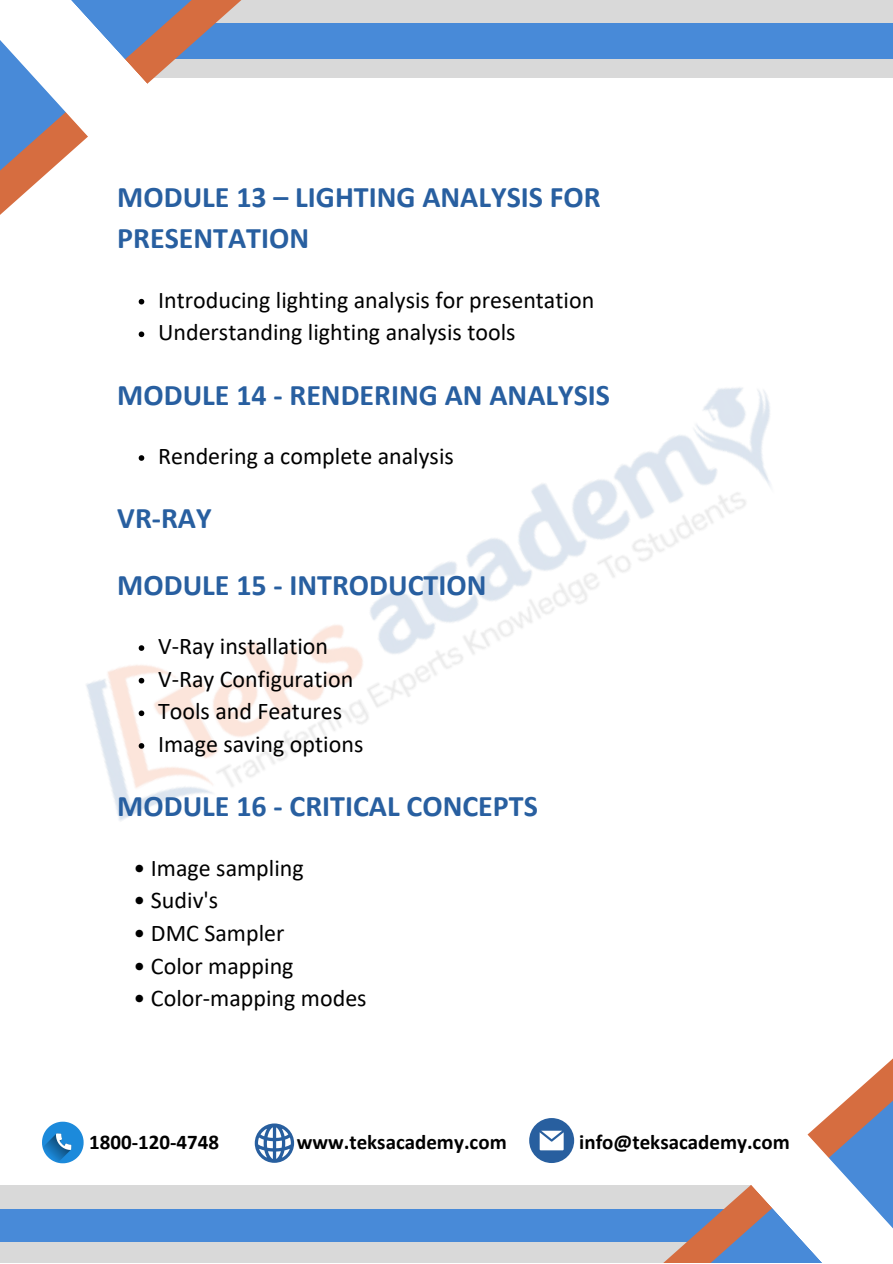
<style>
.page{position:relative;width:893px;height:1264px;background:#fff}
.page>*{position:absolute;margin:0;border:0;box-sizing:border-box;transform-origin:0 0}
.t1{font:700 30px/41.5px "Calibri";color:#285fa0}
.t2{font:24px/32.5px "Calibri";color:#000}
.t3{font:700 21px "Calibri";color:#000}
</style>
<div class="page">
<img style="left:86px;top:387px;width:685px;height:434px">
<svg style="left:139px;top:455px;width:5px;height:6px"></svg>
<svg style="left:139px;top:645px;width:5px;height:6px"></svg>
<svg style="left:139px;top:678px;width:5px;height:5px"></svg>
<svg style="left:139px;top:710px;width:5px;height:6px"></svg>
<svg style="left:139px;top:743px;width:5px;height:5px"></svg>
<div style="left:0;top:1185px;width:892px;height:77px;background:#d9d9d9"></div>
<div style="left:0;top:1208px;width:892px;height:33px;background:#488ad8"></div>
<svg style="left:580px;top:1059px;width:312px;height:203px"></svg>
<svg style="left:743px;top:1125px;width:149px;height:137px"></svg>
<div style="left:0;top:0;width:892px;height:78px;background:#d9d9d9"></div>
<div style="left:0;top:23px;width:892px;height:35px;background:#488ad8"></div>
<svg style="left:0;top:0;width:375px;height:410px"></svg>
<svg style="left:0;top:0;width:150px;height:140px"></svg>
<svg style="left:42px;top:1121px;width:42px;height:42px"></svg>
<svg style="left:529px;top:1118px;width:45px;height:44px"></svg>
<svg style="left:255px;top:1123px;width:39px;height:39px"></svg>
<p class="t1" style="left:117px;top:178px;width:485px">MODULE 13 – LIGHTING ANALYSIS FOR<br>PRESENTATION</p>
<p class="t2" style="left:158px;top:285px;width:437px">Introducing lighting analysis for presentation<br>Understanding lighting analysis tools</p>
<p class="t1" style="left:117px;top:376px;width:494px">MODULE 14 - RENDERING AN ANALYSIS</p>
<p class="t2" style="left:158px;top:442px;width:297px">Rendering a complete analysis</p>
<p class="t1" style="left:117px;top:500px;width:96px">VR-RAY</p>
<p class="t1" style="left:117px;top:566px;width:370px">MODULE 15 - INTRODUCTION</p>
<p class="t2" style="left:158px;top:632px;width:207px">V-Ray installation<br>V-Ray Configuration<br>Tools and Features<br>Image saving options</p>
<p class="t1" style="left:117px;top:788px;width:422px">MODULE 16 - CRITICAL CONCEPTS</p>
<p class="t2" style="left:133px;top:853px;width:172px">• Image sampling</p>
<p class="t2" style="left:133px;top:886px;width:86px">• Sudiv's</p>
<p class="t2" style="left:133px;top:918px;width:152px">• DMC Sampler</p>
<p class="t2" style="left:133px;top:951px;width:161px">• Color mapping</p>
<p class="t2" style="left:133px;top:983px;width:234px">• Color-mapping modes</p>
<p class="t3" style="left:89px;top:1132px;width:131px">1800-120-4748</p>
<p class="t3" style="left:297px;top:1132px;width:211px">www.teksacademy.com</p>
<p class="t3" style="left:579px;top:1132px;width:212px">info@teksacademy.com</p>
</div>
